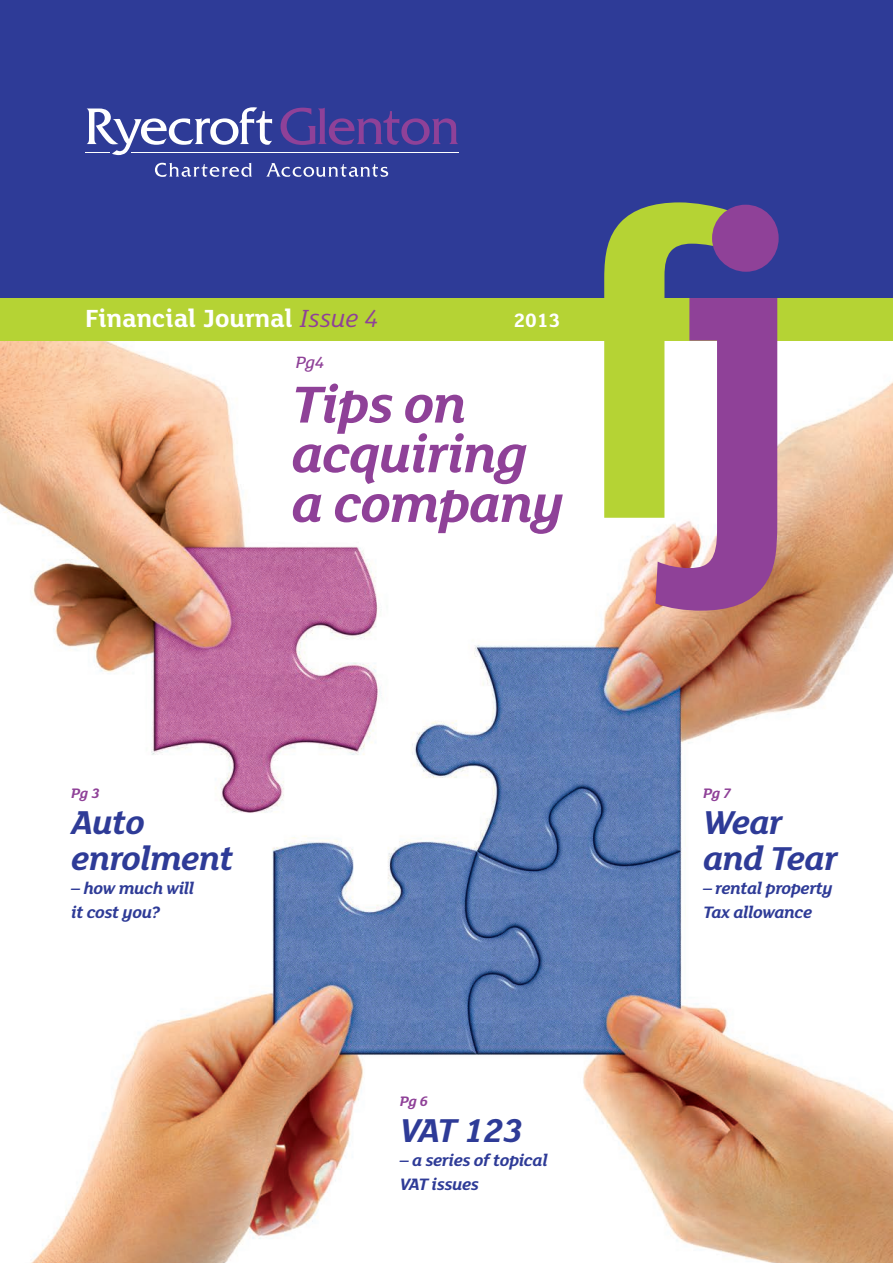
<style>
.page{position:relative;width:893px;height:1263px;background:#fff}
.page>*{position:absolute;margin:0;border:0;box-sizing:border-box;transform-origin:0 0}
.t1{font:italic 700 56.4px/49.7px "FS Lola";letter-spacing:-.02em;color:#8f4198}
.t2{font:italic 700 36px/36px "FS Lola";letter-spacing:-.02em;color:#2e3b97}
.t3{font:700 27px "FS Lola";color:#fff}
.t4{font:700 21px "FS Lola";color:#fff}
.t5{font:italic 700 18px/24px "FS Lola";letter-spacing:-.02em;color:#2e3b97}
.t6{font:italic 500 17.85px "FS Lola";color:#8f4198}
.t7{font:italic 700 15px "FS Lola";color:#8f4198}
.s1{font-weight:400;font-style:italic;color:#8f4198}
</style>
<div class="page">
<img style="left:0;top:341px;width:893px;height:922px">
<div style="left:0;top:0;width:893px;height:298px;background:#2e3b97"></div>
<div style="left:0;top:298px;width:893px;height:43px;background:#b5d334"></div>
<svg style="left:155px;top:163px;width:97px;height:14px"></svg>
<svg style="left:266px;top:163px;width:122px;height:14px"></svg>
<svg style="left:281px;top:107px;width:177px;height:38px"></svg>
<hr style="left:131px;top:152px;width:327px;height:1px;background:#fff">
<svg style="left:85px;top:107px;width:187px;height:48px"></svg>
<svg style="left:570px;top:202px;width:135px;height:316px;fill:#b5d334"></svg>
<svg style="left:655px;top:205px;width:124px;height:406px;fill:#8f4198"></svg>
<h3 class="t3" style="left:85px;top:302px;width:295px">Financial Journal <span class="s1">Issue 4</span></h3>
<p class="t4" style="left:513px;top:308px;width:48px">2013</p>
<p class="t6" style="left:296px;top:352px;width:30px">Pg4</p>
<h1 class="t1" style="left:291px;top:382px;width:274px">Tips on acquiring a company</h1>
<p class="t7" style="left:71px;top:784px;width:30px">Pg 3</p>
<h2 class="t2" style="left:71px;top:806px;width:164px">Auto enrolment</h2>
<p class="t5" style="left:71px;top:877px;width:125px">– how much will it cost you?</p>
<p class="t7" style="left:400px;top:1092px;width:30px">Pg 6</p>
<h2 class="t2" style="left:400px;top:1114px;width:124px">VAT 123</h2>
<p class="t5" style="left:400px;top:1149px;width:149px">– a series of topical<br>VAT issues</p>
<p class="t7" style="left:703px;top:784px;width:30px">Pg 7</p>
<h2 class="t2" style="left:703px;top:806px;width:136px">Wear and Tear</h2>
<p class="t5" style="left:703px;top:877px;width:131px">– rental property<br>Tax allowance</p>
</div>
